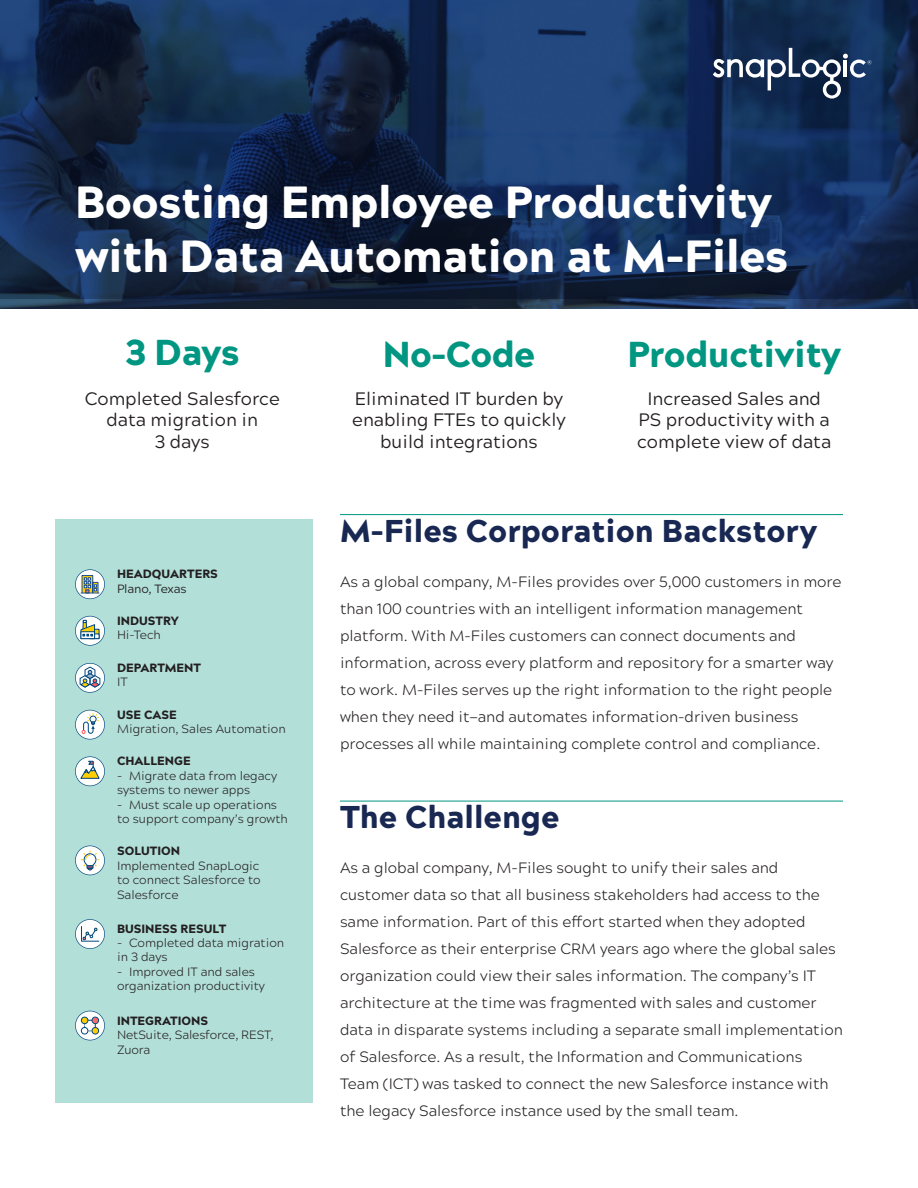
<style>
.page{position:relative;width:918px;height:1188px;background:#fff}
.page>*{position:absolute;margin:0;border:0;box-sizing:border-box;transform-origin:0 0}
.t1{font:900 45px/54px "Acherus Grotesque";letter-spacing:-.01em;color:#fff}
.t2{font:900 36px "Acherus Grotesque";letter-spacing:-.015em;color:#009681}
.t3{font:900 31.5px "Acherus Grotesque";color:#182852}
.t4{font:18px/21.6px "Acherus Grotesque";color:#231f20;text-align:center}
.New_Body_copy{font:300 15px/27px "Acherus Grotesque";color:#231f20}
.t5{font:300 12px/14.4px "Acherus Grotesque";color:#231f20}
.t6{font:900 12px "Acherus Grotesque";color:#231f20}
.t7{font:12px "Acherus Grotesque";letter-spacing:-.01em;color:#231f20}
</style>
<div class="page">
<img style="left:0;top:0;width:918px;height:309px">
<svg style="left:713px;top:48px;width:159px;height:51px;background:#3c506f"></svg>
<div style="left:56px;top:519px;width:257px;height:583px;background:#b3dfd9"></div>
<hr style="left:340px;top:514px;width:503px;height:1px;background:#009681">
<hr style="left:340px;top:801px;width:503px;height:1px;background:#009681">
<svg style="left:75px;top:569px;width:30px;height:30px"></svg>
<svg style="left:75px;top:616px;width:30px;height:30px"></svg>
<svg style="left:75px;top:663px;width:30px;height:30px"></svg>
<svg style="left:75px;top:710px;width:30px;height:30px"></svg>
<svg style="left:75px;top:756px;width:30px;height:30px"></svg>
<svg style="left:75px;top:846px;width:30px;height:29px"></svg>
<svg style="left:75px;top:919px;width:30px;height:30px"></svg>
<svg style="left:75px;top:1011px;width:30px;height:29px"></svg>
<div style="left:81px;top:1017px;width:7px;height:7px;background:#ffcd00;border-radius:50%"></div>
<div style="left:81px;top:1017px;width:7px;height:7px;border:1px solid #00487e;border-radius:50%"></div>
<div style="left:92px;top:1017px;width:7px;height:7px;background:#ff6d6a;border-radius:50%"></div>
<div style="left:92px;top:1017px;width:7px;height:7px;border:1px solid #00487e;border-radius:50%"></div>
<div style="left:81px;top:1027px;width:7px;height:7px;background:#fff;border-radius:50%"></div>
<div style="left:81px;top:1027px;width:7px;height:7px;border:1px solid #00487e;border-radius:50%"></div>
<div style="left:92px;top:1027px;width:7px;height:7px;background:#ffcd00;border-radius:50%"></div>
<div style="left:92px;top:1027px;width:7px;height:7px;border:1px solid #00487e;border-radius:50%"></div>
<p class="t1" style="left:75px;top:173px;width:715px">Boosting Employee Productivity with Data Automation at M-Files</p>
<p class="t2" style="left:125px;top:321px;width:116px">3 Days</p>
<p class="t2" style="left:627px;top:323px;width:215px">Productivity</p>
<p class="t4" style="left:85px;top:387px;width:197px">Completed Salesforce data migration in<br>3 days</p>
<p class="t2" style="left:383px;top:323px;width:154px">No-Code</p>
<p class="t4" style="left:352px;top:387px;width:215px">Eliminated IT burden by enabling FTEs to quickly build integrations</p>
<p class="t4" style="left:637px;top:387px;width:196px">Increased Sales and<br>PS productivity with a complete view of data</p>
<p class="t6" style="left:117px;top:564px;width:102px">HEADQUARTERS</p>
<p class="t7" style="left:117px;top:578px;width:71px">Plano, Texas</p>
<p class="t6" style="left:117px;top:610px;width:63px">INDUSTRY</p>
<p class="t5" style="left:117px;top:627px;width:45px">Hi-Tech</p>
<p class="t6" style="left:117px;top:657px;width:86px">DEPARTMENT</p>
<p class="t5" style="left:117px;top:674px;width:12px">IT</p>
<p class="t6" style="left:117px;top:704px;width:61px">USE CASE</p>
<p class="t5" style="left:117px;top:721px;width:170px">Migration, Sales Automation</p>
<p class="t6" style="left:117px;top:751px;width:75px">CHALLENGE</p>
<p class="t5" style="left:117px;top:768px;width:162px">- Migrate data from legacy systems to newer apps</p>
<p class="t5" style="left:117px;top:797px;width:172px">- Must scale up operations to support company’s growth</p>
<p class="t6" style="left:117px;top:841px;width:65px">SOLUTION</p>
<p class="t5" style="left:117px;top:858px;width:145px;text-align:justify">Implemented SnapLogic to connect Salesforce to Salesforce</p>
<p class="t6" style="left:117px;top:918px;width:111px">BUSINESS RESULT</p>
<p class="t5" style="left:117px;top:935px;width:169px">- Completed data migration in 3 days</p>
<p class="t5" style="left:117px;top:964px;width:150px">- Improved IT and sales organization productivity</p>
<p class="t6" style="left:117px;top:1010px;width:93px">INTEGRATIONS</p>
<p class="t5" style="left:117px;top:1027px;width:158px">NetSuite, Salesforce, REST,<br>Zuora</p>
<h1 class="t3" style="left:340px;top:503px;width:479px">M-Files Corporation Backstory</h1>
<p class="New_Body_copy" style="left:340px;top:567px;width:503px">As a global company, M-Files provides over 5,000 customers in more than 100 countries with an intelligent information management platform. With M-Files customers can connect documents and information, across every platform and repository for a smarter way to work. M-Files serves up the right information to the right people when they need it—and automates information-driven business processes all while maintaining complete control and compliance.</p>
<h1 class="t3" style="left:340px;top:790px;width:221px">The Challenge</h1>
<p class="New_Body_copy" style="left:340px;top:854px;width:504px">As a global company, M-Files sought to unify their sales and customer data so that all business stakeholders had access to the same information. Part of this effort started when they adopted Salesforce as their enterprise CRM years ago where the global sales organization could view their sales information. The company’s IT architecture at the time was fragmented with sales and customer data in disparate systems including a separate small implementation of Salesforce. As a result, the Information and Communications Team (ICT) was tasked to connect the new Salesforce instance with the legacy Salesforce instance used by the small team.</p>
</div>
